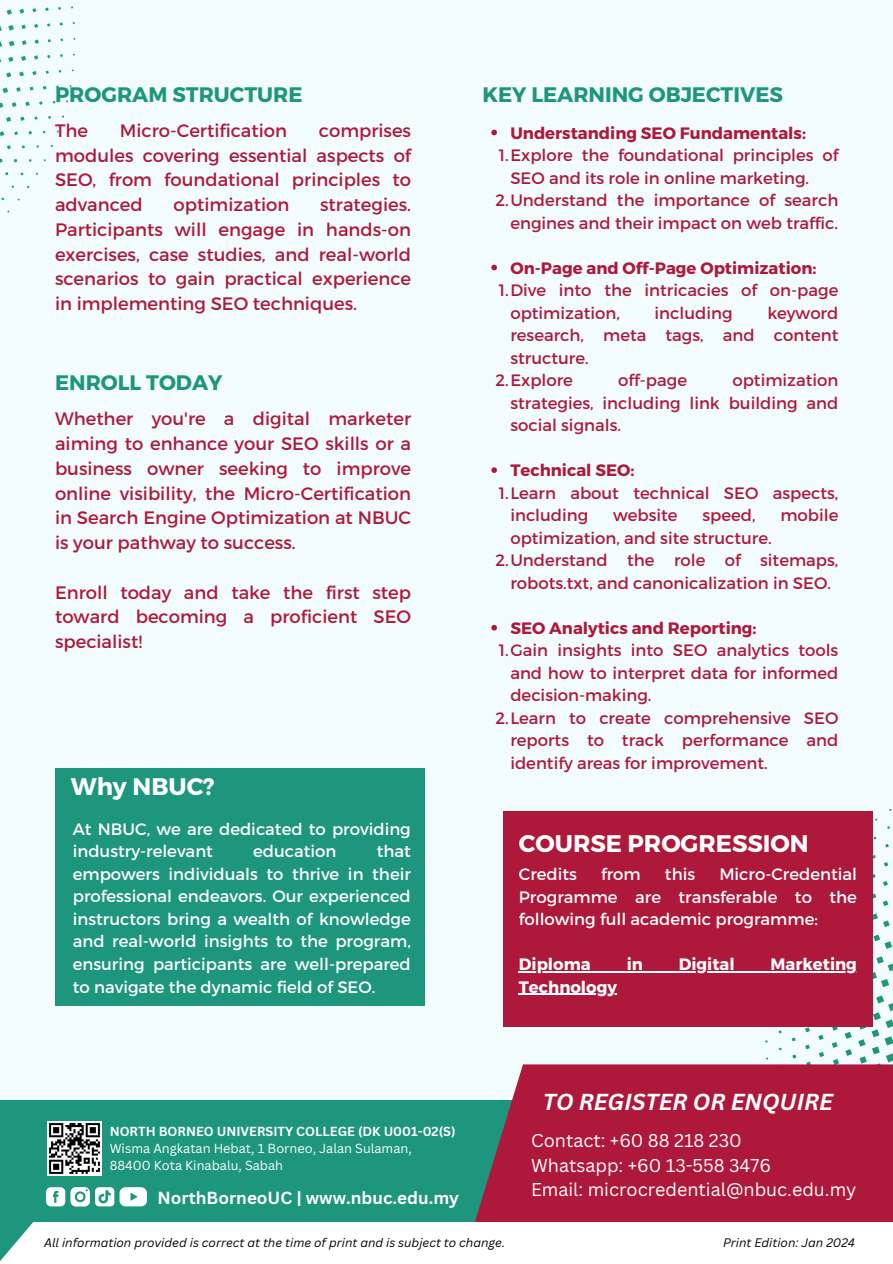
<style>
.page{position:relative;width:893px;height:1264px;background:#fff}
.page>*{position:absolute;margin:0;border:0;box-sizing:border-box;transform-origin:0 0}
.t1{font:700 24px "Montserrat";color:#fff}
.t2{font:italic 700 22.5px "Canva Sans";color:#fff}
.t3{font:700 21px "Montserrat";color:#1d967d}
.t4{font:18px/24.8px "Montserrat";color:#ae193b;text-align:justify}
.t5{font:18px "Canva Sans";color:#fff}
.t6{font:700 16.95px "Canva Sans";color:#fff}
.t7{font:16.5px/22.5px "Montserrat";color:#ae193b;text-align:justify}
.t8{font:16.5px/22.5px "Montserrat";color:#fff;text-align:justify}
.t9{font:700 16.5px "Montserrat";color:#ae193b}
.t10{font:700 16.5px "Montserrat";color:#fff}
.t11{font:12.75px "Canva Sans";color:#fff}
.t12{font:700 12.75px "Canva Sans";color:#fff}
.t13{font:italic 12px "Canva Sans";color:#000}
</style>
<div class="page">
<div style="left:0;top:0;width:892px;height:1263px;background:#f2fcfd"></div>
<svg style="left:765px;top:808px;width:127px;height:256px"></svg>
<div style="left:0;top:1100px;width:892px;height:163px;background:#1d967d"></div>
<div style="left:456px;top:1064px;width:436px;height:199px;background:#ae193b"></div>
<svg style="left:46px;top:1187px;width:101px;height:19px"></svg>
<img style="left:48px;top:1121px;width:54px;height:54px">
<div style="left:0;top:1221px;width:892px;height:42px;background:#fff"></div>
<div style="left:55px;top:768px;width:369px;height:237px;background:#1d967d"></div>
<svg style="left:491px;top:130px;width:6px;height:5px"></svg>
<svg style="left:491px;top:265px;width:6px;height:5px"></svg>
<svg style="left:491px;top:467px;width:6px;height:6px"></svg>
<svg style="left:491px;top:625px;width:6px;height:5px"></svg>
<div style="left:503px;top:811px;width:369px;height:215px;background:#ae193b"></div>
<hr style="left:519px;top:971px;width:337px;height:1px;background:#fff">
<hr style="left:519px;top:993px;width:98px;height:1px;background:#fff">
<p class="t3" style="left:55px;top:81px;width:249px">PROGRAM STRUCTURE</p>
<p class="t4" style="left:55px;top:117px;width:35px">The</p>
<p class="t4" style="left:120px;top:117px;width:169px">Micro-Certification</p>
<p class="t4" style="left:55px;top:117px;width:357px;text-indent:264px">comprises modules covering essential aspects of SEO, from foundational principles to advanced</p>
<p class="t4" style="left:55px;top:191px;width:357px;text-indent:265px">strategies.<br>Participants will engage in hands-on exercises, case studies, and real-world scenarios to gain practical experience in implementing SEO techniques.</p>
<p class="t4" style="left:174px;top:191px;width:117px">optimization</p>
<p class="t3" style="left:55px;top:369px;width:169px">ENROLL TODAY</p>
<p class="t4" style="left:55px;top:405px;width:357px">Whether you're a digital marketer aiming to enhance your SEO skills or a business owner seeking to improve online visibility, the Micro-Certification in Search Engine Optimization at NBUC is your pathway to success.</p>
<p class="t4" style="left:55px;top:579px;width:357px">Enroll today and take the first step toward becoming a proficient SEO specialist!</p>
<p class="t1" style="left:71px;top:770px;width:145px">Why NBUC?</p>
<p class="t8" style="left:73px;top:817px;width:339px">At NBUC, we are dedicated to providing industry-relevant</p>
<p class="t8" style="left:253px;top:839px;width:85px">education</p>
<p class="t8" style="left:73px;top:839px;width:339px;text-indent:304px">that empowers individuals to thrive in their professional endeavors. Our experienced instructors bring a wealth of knowledge and real-world insights to the program, ensuring participants are well-prepared to navigate the dynamic field of SEO.</p>
<p class="t3" style="left:482px;top:81px;width:302px">KEY LEARNING OBJECTIVES</p>
<p class="t9" style="left:510px;top:122px;width:297px">Understanding SEO Fundamentals:</p>
<p class="t7" style="left:510px;top:143px;width:329px;text-indent:-12px">1.Explore the foundational principles of<br>SEO and its role in online marketing.</p>
<p class="t7" style="left:495px;top:188px;width:344px;text-align:right">2.Understand the importance of search engines and their impact on web traffic.</p>
<p class="t9" style="left:510px;top:257px;width:307px">On-Page and Off-Page Optimization:</p>
<p class="t7" style="left:510px;top:278px;width:329px;text-indent:-12px">1.Dive into the intricacies of on-page optimization,</p>
<p class="t7" style="left:654px;top:301px;width:79px">including</p>
<p class="t7" style="left:510px;top:301px;width:329px;text-indent:257px">keyword research, meta tags, and content structure.</p>
<p class="t7" style="left:495px;top:368px;width:79px">2.Explore</p>
<p class="t7" style="left:618px;top:368px;width:70px">off-page</p>
<p class="t7" style="left:510px;top:368px;width:329px;text-indent:222px">optimization strategies, including link building and social signals.</p>
<p class="t9" style="left:510px;top:459px;width:125px">Technical SEO:</p>
<p class="t7" style="left:510px;top:481px;width:329px;text-indent:-12px">1.Learn about technical SEO aspects, including</p>
<p class="t7" style="left:613px;top:503px;width:66px">website</p>
<p class="t7" style="left:702px;top:503px;width:55px">speed,</p>
<p class="t7" style="left:780px;top:503px;width:59px">mobile</p>
<p class="t7" style="left:510px;top:526px;width:263px">optimization, and site structure.</p>
<p class="t7" style="left:495px;top:548px;width:344px;text-align:center">2.Understand the role of sitemaps, robots.txt, and canonicalization in SEO.</p>
<p class="t9" style="left:510px;top:617px;width:248px">SEO Analytics and Reporting:</p>
<p class="t7" style="left:510px;top:638px;width:329px;text-indent:-12px">1.Gain insights into SEO analytics tools and how to interpret data for informed decision-making.</p>
<p class="t7" style="left:510px;top:706px;width:329px;text-indent:-15px">2.Learn to create comprehensive SEO reports to track performance and identify areas for improvement.</p>
<p class="t1" style="left:519px;top:827px;width:291px">COURSE PROGRESSION</p>
<p class="t8" style="left:519px;top:862px;width:60px">Credits</p>
<p class="t8" style="left:601px;top:862px;width:41px">from</p>
<p class="t8" style="left:665px;top:862px;width:32px">this</p>
<p class="t8" style="left:519px;top:862px;width:339px;text-indent:200px">Micro-Credential Programme are transferable to the following full academic programme:</p>
<p class="t10" style="left:519px;top:953px;width:73px">Diploma</p>
<p class="t10" style="left:626px;top:953px;width:18px">in</p>
<p class="t10" style="left:678px;top:953px;width:57px">Digital</p>
<p class="t10" style="left:770px;top:953px;width:88px">Marketing</p>
<p class="t10" style="left:519px;top:976px;width:100px">Technology</p>
<p class="t12" style="left:110px;top:1122px;width:347px">NORTH BORNEO UNIVERSITY COLLEGE (DK U001-02(S)</p>
<p class="t11" style="left:110px;top:1139px;width:303px">Wisma Angkatan Hebat, 1 Borneo, Jalan Sulaman,</p>
<p class="t11" style="left:110px;top:1156px;width:175px">88400 Kota Kinabalu, Sabah</p>
<p class="t6" style="left:158px;top:1185px;width:303px">NorthBorneoUC | www.nbuc.edu.my</p>
<p class="t2" style="left:542px;top:1085px;width:291px">TO REGISTER OR ENQUIRE</p>
<p class="t5" style="left:531px;top:1127px;width:212px">Contact: +60 88 218 230</p>
<p class="t5" style="left:531px;top:1152px;width:241px">Whatsapp: +60 13-558 3476</p>
<p class="t5" style="left:531px;top:1177px;width:327px">Email: microcredential@nbuc.edu.my</p>
<p class="t13" style="left:44px;top:1233px;width:462px">All information provided is correct at the time of print and is subject to change.</p>
<p class="t13" style="left:723px;top:1233px;width:134px">Print Edition: Jan 2024</p>
</div>
